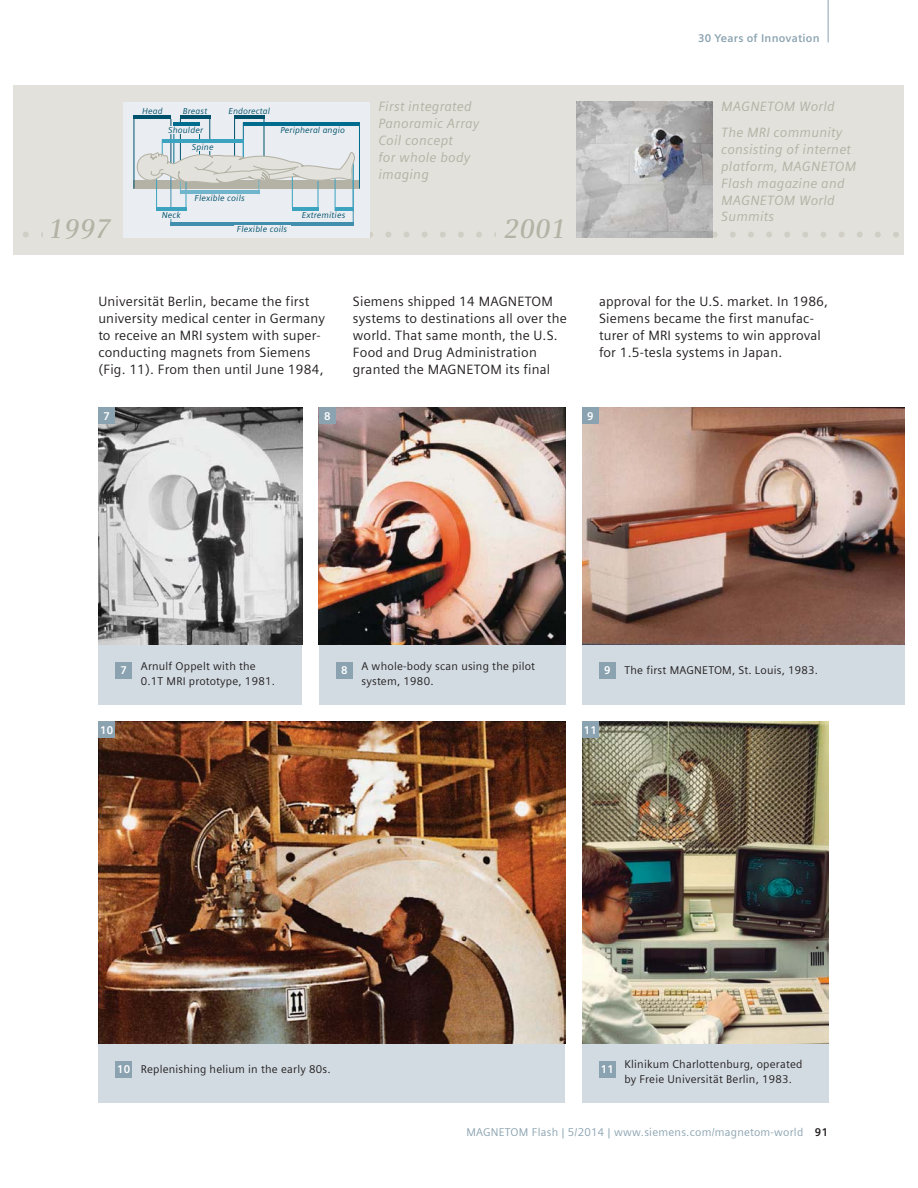
<style>
.page{position:relative;width:918px;height:1188px;background:#fff}
.page>*{position:absolute;margin:0;border:0;box-sizing:border-box;transform-origin:0 0}
.t1{font:italic 600 27px "Siemens Serif";letter-spacing:.005em;color:#b4b2a5}
.t2{font:13.5px/17px "Siemens Sans";letter-spacing:.015em;color:#231f20}
.t3{font:italic 13.5px/17px "Siemens Sans";letter-spacing:.015em;color:#b4b2a5}
.t4{font:11.25px/14.9px "Siemens Sans";letter-spacing:.02em;color:#231f20}
.t5{font:11.25px "Siemens Sans";letter-spacing:.02em;color:#8ba3b1}
.t6{font:700 11.25px "Siemens Sans";letter-spacing:.02em;color:#8ba3b1}
.t7{font:700 11.25px "Siemens Sans";color:#fff}
.t8{font:italic 8.7px "Siemens Sans";letter-spacing:.015em;color:#00516c}
.s1{font-weight:700;color:#fff}
.s2{font-weight:700;color:#231f20}
</style>
<div class="page">
<div style="left:13px;top:85px;width:891px;height:170px;background:#e2e1db"></div>
<svg style="left:370px;top:232px;width:529px;height:6px"></svg>
<div style="left:319px;top:645px;width:246px;height:59px;background:#d2dbe2"></div>
<div style="left:582px;top:645px;width:322px;height:59px;background:#d2dbe2"></div>
<div style="left:98px;top:1044px;width:467px;height:59px;background:#d2dbe2"></div>
<img style="left:357px;top:407px;width:208px;height:238px">
<img style="left:582px;top:407px;width:322px;height:238px">
<img style="left:357px;top:721px;width:208px;height:323px">
<div style="left:582px;top:407px;width:17px;height:17px;background:#8ba3b1"></div>
<div style="left:599px;top:662px;width:17px;height:17px;background:#8ba3b1"></div>
<div style="left:115px;top:1061px;width:17px;height:17px;background:#8ba3b1"></div>
<div style="left:582px;top:1044px;width:246px;height:59px;background:#d2dbe2"></div>
<img style="left:582px;top:721px;width:246px;height:323px">
<div style="left:582px;top:721px;width:17px;height:17px;background:#8ba3b1"></div>
<div style="left:599px;top:1061px;width:17px;height:17px;background:#8ba3b1"></div>
<div style="left:124px;top:102px;width:246px;height:136px;background:#eaeef2"></div>
<hr style="left:134px;top:115px;width:37px;height:4px;background:#00516c">
<hr style="left:180px;top:115px;width:30px;height:4px;background:#00516c">
<hr style="left:234px;top:115px;width:30px;height:4px;background:#00516c">
<hr style="left:134px;top:119px;width:1px;height:70px;background:#00516c">
<hr style="left:171px;top:119px;width:1px;height:56px;background:#00516c">
<hr style="left:180px;top:119px;width:1px;height:56px;background:#00516c">
<hr style="left:209px;top:119px;width:1px;height:56px;background:#00516c">
<hr style="left:234px;top:119px;width:1px;height:56px;background:#00516c">
<hr style="left:264px;top:119px;width:1px;height:56px;background:#00516c">
<hr style="left:173px;top:123px;width:1px;height:42px;background:#006d8f">
<hr style="left:199px;top:123px;width:1px;height:42px;background:#006d8f">
<hr style="left:243px;top:123px;width:1px;height:46px;background:#006d8f">
<hr style="left:359px;top:123px;width:1px;height:66px;background:#006d8f">
<hr style="left:173px;top:123px;width:27px;height:3px;background:#006d8f">
<hr style="left:243px;top:123px;width:117px;height:3px;background:#006d8f">
<img style="left:23px;top:150px;width:334px;height:894px">
<svg style="left:134px;top:140px;width:222px;height:47px"></svg>
<hr style="left:156px;top:207px;width:30px;height:4px;background:#3ba3bf">
<div style="left:301px;top:211px;width:45px;height:7px;background:#eaeef2"></div>
<div style="left:195px;top:194px;width:50px;height:7px;background:#eaeef2"></div>
<div style="left:162px;top:211px;width:19px;height:8px;background:#eaeef2"></div>
<div style="left:234px;top:226px;width:56px;height:7px;background:#eaeef2"></div>
<div style="left:181px;top:143px;width:44px;height:8px;background:#eaeef2"></div>
<div style="left:168px;top:126px;width:35px;height:8px;background:#eaeef2"></div>
<div style="left:496px;top:212px;width:81px;height:26px;background:#e2e1db"></div>
<img style="left:577px;top:102px;width:136px;height:136px">
<hr style="left:828px;top:0;width:1px;height:42px;background:#8ba3b1">
<h1 class="t1" style="left:49px;top:212px;width:64px">1997</h1>
<p class="t8" style="left:142px;top:108px;width:22px">Head</p>
<p class="t8" style="left:183px;top:108px;width:26px">Breast</p>
<p class="t8" style="left:228px;top:108px;width:43px">Endorectal</p>
<p class="t8" style="left:168px;top:127px;width:36px">Shoulder</p>
<p class="t8" style="left:280px;top:127px;width:66px">Peripheral angio</p>
<p class="t8" style="left:192px;top:143px;width:23px">Spine</p>
<p class="t8" style="left:162px;top:211px;width:20px">Neck</p>
<p class="t8" style="left:195px;top:194px;width:52px">Flexible coils</p>
<p class="t8" style="left:237px;top:226px;width:52px">Flexible coils</p>
<p class="t8" style="left:302px;top:211px;width:45px">Extremities</p>
<p class="t3" style="left:378px;top:99px;width:103px">First integrated<br>Panoramic Array<br>Coil concept<br>for whole body imaging</p>
<h1 class="t1" style="left:504px;top:212px;width:64px">2001</h1>
<p class="t6" style="left:698px;top:34px;width:123px">30 Years of Innovation</p>
<p class="t3" style="left:721px;top:95px;width:123px;line-height:25.5px">MAGNETOM World<br>The MRI community</p>
<p class="t3" style="left:721px;top:142px;width:136px">consisting of internet platform, MAGNETOM<br>Flash magazine and<br>MAGNETOM World<br>Summits</p>
<p class="t2" style="left:98px;top:294px;width:228px">Universität Berlin, became the first university medical center in Germany to receive an MRI system with super&shy;conducting magnets from Siemens (Fig. 11). From then until June 1984,</p>
<p class="t2" style="left:353px;top:294px;width:215px">Siemens shipped 14 MAGNETOM systems to destinations all over the world. That same month, the U.S.<br>Food and Drug Administration granted the MAGNETOM its final</p>
<p class="t2" style="left:599px;top:294px;width:231px">approval for the U.S. market. In 1986, Siemens became the first manufac&shy;turer of MRI systems to win approval for 1.5-tesla systems in Japan.</p>
<p class="t7" style="left:104px;top:411px;width:8px">7</p>
<p class="t7" style="left:324px;top:411px;width:8px">8</p>
<p class="t7" style="left:587px;top:411px;width:8px">9</p>
<p class="t7" style="left:121px;top:666px;width:8px">7</p>
<p class="t4" style="left:361px;top:659px;width:175px">A whole-body scan using the pilot system, 1980.</p>
<p class="t4" style="left:141px;top:659px;width:136px">Arnulf Oppelt with the<br>0.1T MRI prototype, 1981.</p>
<p class="t7" style="left:341px;top:666px;width:8px">8</p>
<p class="t4" style="left:604px;top:664px;width:215px"><span class="s1">9</span> The first MAGNETOM, St. Louis, 1983.</p>
<p class="t7" style="left:100px;top:725px;width:15px">10</p>
<p class="t7" style="left:584px;top:725px;width:15px">11</p>
<p class="t4" style="left:117px;top:1063px;width:215px"><span class="s1">10</span> Replenishing helium in the early 80s.</p>
<p class="t7" style="left:601px;top:1065px;width:15px">11</p>
<p class="t4" style="left:624px;top:1058px;width:179px">Klinikum Charlottenburg, operated by Freie Universität Berlin, 1983.</p>
<p class="t5" style="left:466px;top:1128px;width:363px">MAGNETOM Flash | 5/2014 | www.siemens.com/magnetom-world <span class="s2">91</span></p>
</div>
